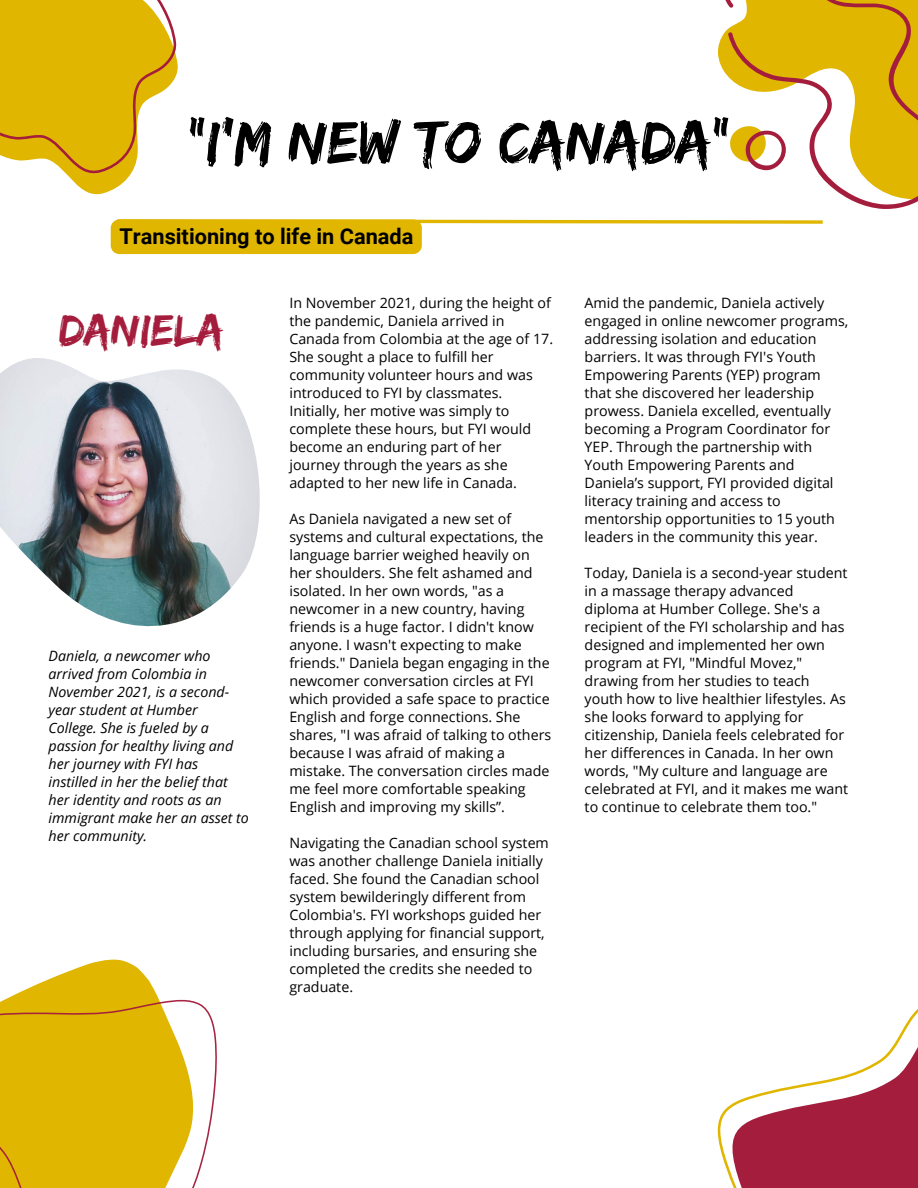
<style>
.page{position:relative;width:918px;height:1188px;background:#fff}
.page>*{position:absolute;margin:0;border:0;box-sizing:border-box;transform-origin:0 0}
.t1{font:61.95px "Edo";color:#000}
.t2{font:45.75px "Edo";color:#a41d3c}
.t3{font:700 21.75px "Roboto";color:#000}
.t4{font:14.25px/18px "Open Sans";color:#000}
.t5{font:italic 14.25px/18px "Open Sans";color:#000}
</style>
<div class="page">
<svg style="left:0;top:959px;width:217px;height:229px;fill:#e0b600"></svg>
<img style="left:0;top:358px;width:259px;height:268px">
<svg style="left:718px;top:1009px;width:200px;height:179px"></svg>
<svg style="left:718px;top:0;width:200px;height:209px"></svg>
<svg style="left:0;top:0;width:178px;height:195px;fill:#e0b600"></svg>
<svg style="left:111px;top:219px;width:712px;height:35px"></svg>
<p class="t1" style="left:188px;top:106px;width:543px">“I’M NEW TO CANADA”</p>
<p class="t3" style="left:120px;top:224px;width:296px">Transitioning to life in Canada</p>
<p class="t2" style="left:59px;top:304px;width:167px">DANIELA</p>
<p class="t5" style="left:49px;top:647px;width:202px">Daniela, a newcomer who arrived from Colombia in<br>November 2021, is a second&shy;year student at Humber<br>College. She is fueled by a passion for healthy living and her journey with FYI has instilled in her the belief that her identity and roots as an immigrant make her an asset to her community.</p>
<p class="t4" style="left:289px;top:294px;width:265px">In November 2021, during the height of the pandemic, Daniela arrived in Canada from Colombia at the age of 17.<br>She sought a place to fulfill her community volunteer hours and was introduced to FYI by classmates.<br>Initially, her motive was simply to complete these hours, but FYI would become an enduring part of her journey through the years as she adapted to her new life in Canada.</p>
<p class="t4" style="left:289px;top:510px;width:263px">As Daniela navigated a new set of systems and cultural expectations, the language barrier weighed heavily on her shoulders. She felt ashamed and isolated. In her own words, "as a newcomer in a new country, having friends is a huge factor. I didn't know anyone. I wasn't expecting to make friends." Daniela began engaging in the newcomer conversation circles at FYI which provided a safe space to practice English and forge connections. She shares, "I was afraid of talking to others because I was afraid of making a mistake. The conversation circles made me feel more comfortable speaking English and improving my skills”.</p>
<p class="t4" style="left:289px;top:834px;width:261px">Navigating the Canadian school system was another challenge Daniela initially faced. She found the Canadian school system bewilderingly different from Colombia's. FYI workshops guided her through applying for financial support, including bursaries, and ensuring she completed the credits she needed to graduate.</p>
<p class="t4" style="left:585px;top:294px;width:265px">Amid the pandemic, Daniela actively engaged in online newcomer programs, addressing isolation and education barriers. It was through FYI's Youth Empowering Parents (YEP) program that she discovered her leadership prowess. Daniela excelled, eventually becoming a Program Coordinator for YEP. Through the partnership with Youth Empowering Parents and Daniela’s support, FYI provided digital literacy training and access to mentorship opportunities to 15 youth leaders in the community this year.</p>
<p class="t4" style="left:585px;top:564px;width:265px">Today, Daniela is a second-year student in a massage therapy advanced diploma at Humber College. She's a recipient of the FYI scholarship and has designed and implemented her own program at FYI, "Mindful Movez," drawing from her studies to teach youth how to live healthier lifestyles. As she looks forward to applying for citizenship, Daniela feels celebrated for her differences in Canada. In her own words, "My culture and language are celebrated at FYI, and it makes me want to continue to celebrate them too."</p>
</div>
